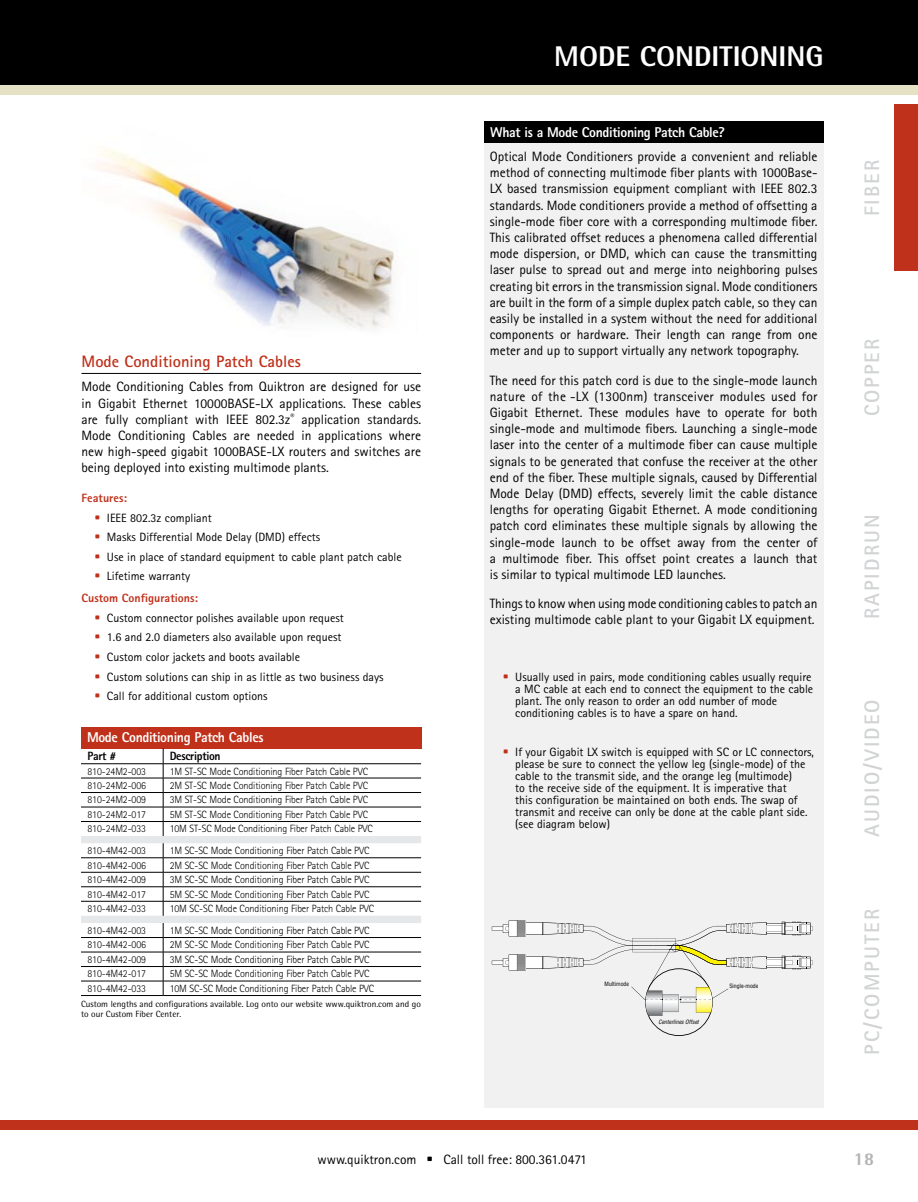
<style>
.page{position:relative;width:918px;height:1202px;background:#fff}
.page>*{position:absolute;margin:0;border:0;box-sizing:border-box;transform-origin:0 0}
.t1{font:800 28.5px "Rotis Semi Sans Std";color:#fff}
.t2{font:700 21px "Rotis Sans Serif Std";letter-spacing:.1em;color:#d1d3d4}
.t3{font:800 18px "Rotis Semi Sans Std";color:#b2b4b6}
.t4{font:700 16.5px "Rotis Sans Serif Std";color:#bf311a}
.t5{font:800 14.25px "Rotis Sans Serif Std";letter-spacing:-.025em;color:#fff}
.t6{font:13.5px/16.2px "Rotis Sans Serif Std";color:#000;text-align:justify}
.t7{font:12px/12px "Rotis Sans Serif Std";color:#000}
.t8{font:800 12px/21.9px "Rotis Sans Serif Std";color:#bf311a;text-align:center}
.t9{font:800 12px "Rotis Sans Serif Std";letter-spacing:-.025em;color:#000}
.t10{font:300 10.5px "Rotis Sans Serif Std";letter-spacing:-.01em;color:#000}
.t11{font:9px/10.8px "Rotis Semi Sans Std";color:#000}
.t12{font:condensed 5.85px "Helvetica";color:#000}
.t13{font:italic condensed 5.85px "Helvetica";color:#000}
.s1{font-family:"Bureau Agency";color:#bf311a}
.s2{font-family:"Bureau Agency";font-weight:400}
.s3{font-weight:400;color:#000}
.s4{font-family:"Bureau Agency"}
</style>
<div class="page">
<div style="left:0;top:1120px;width:918px;height:9px;background:#bf311a"></div>
<div style="left:0;top:0;width:918px;height:85px;background:#000"></div>
<div style="left:0;top:85px;width:918px;height:9px;background:#e4e1c5"></div>
<div style="left:894px;top:105px;width:24px;height:166px;background:#bf311a"></div>
<img style="left:97px;top:149px;width:298px;height:180px">
<hr style="left:81px;top:373px;width:340px;height:1px;background:#000">
<div style="left:81px;top:726px;width:340px;height:22px;background:#bf311a"></div>
<hr style="left:163px;top:995px;width:258px;height:1px;background:#000">
<svg style="left:81px;top:748px;width:340px;height:247px"></svg>
<hr style="left:81px;top:995px;width:82px;height:1px;background:#000">
<div style="left:484px;top:122px;width:340px;height:985px;background:#f1f1f2"></div>
<div style="left:484px;top:122px;width:340px;height:21px;background:#000"></div>
<svg style="left:492px;top:920px;width:321px;height:116px"></svg>
<p class="t4" style="left:82px;top:350px;width:221px">Mode Conditioning Patch Cables</p>
<p class="t6" style="left:81px;top:379px;width:341px">Mode Conditioning Cables from Quiktron are designed for use in Gigabit Ethernet 10000BASE-LX applications. These cables are fully compliant with IEEE 802.3z<sup>®</sup> application standards.<br>Mode Conditioning Cables are needed in applications where new high-speed gigabit 1000BASE-LX routers and switches are being deployed into existing multimode plants.</p>
<p class="t8" style="left:81px;top:487px;width:47px">Features:</p>
<p class="t7" style="left:95px;top:511px;width:118px"><span class="s1">•</span> IEEE 802.3z compliant</p>
<p class="t7" style="left:95px;top:531px;width:227px"><span class="s1">•</span> Masks Differential Mode Delay (DMD) effects</p>
<p class="t7" style="left:95px;top:550px;width:308px"><span class="s1">•</span> Use in place of standard equipment to cable plant patch cable</p>
<p class="t8" style="left:81px;top:565px;width:118px"><span class="s2">•</span> <span class="s3">Lifetime warranty<br></span>Custom Configurations:</p>
<p class="t7" style="left:95px;top:611px;width:250px"><span class="s1">•</span> Custom connector polishes available upon request</p>
<p class="t7" style="left:95px;top:631px;width:248px"><span class="s1">•</span> 1.6 and 2.0 diameters also available upon request</p>
<p class="t7" style="left:95px;top:651px;width:207px"><span class="s1">•</span> Custom color jackets and boots available</p>
<p class="t7" style="left:95px;top:670px;width:290px"><span class="s1">•</span> Custom solutions can ship in as little as two business days</p>
<p class="t7" style="left:95px;top:690px;width:174px"><span class="s1">•</span> Call for additional custom options</p>
<p class="t5" style="left:87px;top:728px;width:178px">Mode Conditioning Patch Cables</p>
<p class="t9" style="left:88px;top:748px;width:31px">Part #</p>
<p class="t9" style="left:170px;top:748px;width:52px">Description</p>
<p class="t10" style="left:88px;top:765px;width:60px">810-24M2-003</p>
<p class="t10" style="left:170px;top:765px;width:200px">1M ST-SC Mode Conditioning Fiber Patch Cable PVC</p>
<p class="t10" style="left:88px;top:779px;width:60px">810-24M2-006</p>
<p class="t10" style="left:170px;top:779px;width:200px">2M ST-SC Mode Conditioning Fiber Patch Cable PVC</p>
<p class="t10" style="left:88px;top:793px;width:60px">810-24M2-009</p>
<p class="t10" style="left:170px;top:793px;width:200px">3M ST-SC Mode Conditioning Fiber Patch Cable PVC</p>
<p class="t10" style="left:88px;top:808px;width:60px">810-24M2-017</p>
<p class="t10" style="left:170px;top:808px;width:200px">5M ST-SC Mode Conditioning Fiber Patch Cable PVC</p>
<p class="t10" style="left:88px;top:822px;width:60px">810-24M2-033</p>
<p class="t10" style="left:170px;top:822px;width:205px">10M ST-SC Mode Conditioning Fiber Patch Cable PVC</p>
<p class="t10" style="left:88px;top:844px;width:60px">810-4M42-003</p>
<p class="t10" style="left:170px;top:844px;width:201px">1M SC-SC Mode Conditioning Fiber Patch Cable PVC</p>
<p class="t10" style="left:88px;top:859px;width:60px">810-4M42-006</p>
<p class="t10" style="left:170px;top:859px;width:201px">2M SC-SC Mode Conditioning Fiber Patch Cable PVC</p>
<p class="t10" style="left:88px;top:873px;width:60px">810-4M42-009</p>
<p class="t10" style="left:170px;top:873px;width:201px">3M SC-SC Mode Conditioning Fiber Patch Cable PVC</p>
<p class="t10" style="left:88px;top:888px;width:60px">810-4M42-017</p>
<p class="t10" style="left:170px;top:888px;width:201px">5M SC-SC Mode Conditioning Fiber Patch Cable PVC</p>
<p class="t10" style="left:88px;top:902px;width:60px">810-4M42-033</p>
<p class="t10" style="left:170px;top:902px;width:206px">10M SC-SC Mode Conditioning Fiber Patch Cable PVC</p>
<p class="t10" style="left:88px;top:924px;width:60px">810-4M42-003</p>
<p class="t10" style="left:170px;top:924px;width:201px">1M SC-SC Mode Conditioning Fiber Patch Cable PVC</p>
<p class="t10" style="left:88px;top:938px;width:60px">810-4M42-006</p>
<p class="t10" style="left:170px;top:938px;width:201px">2M SC-SC Mode Conditioning Fiber Patch Cable PVC</p>
<p class="t10" style="left:88px;top:953px;width:60px">810-4M42-009</p>
<p class="t10" style="left:170px;top:953px;width:201px">3M SC-SC Mode Conditioning Fiber Patch Cable PVC</p>
<p class="t10" style="left:88px;top:967px;width:60px">810-4M42-017</p>
<p class="t10" style="left:170px;top:967px;width:201px">5M SC-SC Mode Conditioning Fiber Patch Cable PVC</p>
<p class="t10" style="left:88px;top:982px;width:60px">810-4M42-033</p>
<p class="t10" style="left:170px;top:982px;width:206px">10M SC-SC Mode Conditioning Fiber Patch Cable PVC</p>
<p class="t11" style="left:81px;top:998px;width:341px">Custom lengths and configurations available. Log onto our website www.quiktron.com and go to our Custom Fiber Center.</p>
<h1 class="t1" style="left:554px;top:38px;width:271px">MODE CONDITIONING</h1>
<p class="t5" style="left:490px;top:123px;width:236px">What is a Mode Conditioning Patch Cable?</p>
<p class="t6" style="left:490px;top:148px;width:329px">Optical Mode Conditioners provide a convenient and reliable method of connecting multimode fiber plants with 1000Base-LX based transmission equipment compliant with IEEE 802.3 standards. Mode conditioners provide a method of offsetting a single-mode fiber core with a corresponding multimode fiber.<br>This calibrated offset reduces a phenomena called differential mode dispersion, or DMD, which can cause the transmitting laser pulse to spread out and merge into neighboring pulses creating bit errors in the transmission signal. Mode conditioners are built in the form of a simple duplex patch cable, so they can easily be installed in a system without the need for additional components or hardware. Their length can range from one meter and up to support virtually any network topography.</p>
<p class="t6" style="left:490px;top:372px;width:329px">The need for this patch cord is due to the single-mode launch nature of the -LX (1300nm) transceiver modules used for Gigabit Ethernet. These modules have to operate for both single-mode and multimode fibers. Launching a single-mode laser into the center of a multimode fiber can cause multiple signals to be generated that confuse the receiver at the other end of the fiber. These multiple signals, caused by Differential Mode Delay (DMD) effects, severely limit the cable distance lengths for operating Gigabit Ethernet. A mode conditioning patch cord eliminates these multiple signals by allowing the single-mode launch to be offset away from the center of a multimode fiber. This offset point creates a launch that is similar to typical multimode LED launches.</p>
<p class="t6" style="left:490px;top:595px;width:329px">Things to know when using mode conditioning cables to patch an existing multimode cable plant to your Gigabit LX equipment.</p>
<p class="t7" style="left:515px;top:670px;width:300px;text-indent:-12px"><span class="s1">•</span> Usually used in pairs, mode conditioning cables usually require a MC cable at each end to connect the equipment to the cable plant. The only reason to order an odd number of mode conditioning cables is to have a spare on hand.</p>
<p class="t7" style="left:515px;top:745px;width:300px;text-indent:-12px"><span class="s1">•</span> If your Gigabit LX switch is equipped with SC or LC connectors, please be sure to connect the yellow leg (single-mode) of the cable to the transmit side, and the orange leg (multimode)<br>to the receive side of the equipment. It is imperative that<br>this configuration be maintained on both ends. The swap of transmit and receive can only be done at the cable plant side. (see diagram below)</p>
<p class="t12" style="left:605px;top:980px;width:26px">Multimode</p>
<p class="t12" style="left:729px;top:982px;width:30px">Single-mode</p>
<p class="t13" style="left:658px;top:1018px;width:42px">Centerlines Offset</p>
<h2 class="t2" style="left:859px;top:216px;width:58px;rotate:-90deg">FIBER</h2>
<h2 class="t2" style="left:859px;top:416px;width:79px;rotate:-90deg">COPPER</h2>
<h2 class="t2" style="left:859px;top:619px;width:106px;rotate:-90deg">RAPIDRUN</h2>
<h2 class="t2" style="left:859px;top:837px;width:139px;rotate:-90deg">AUDIO/VIDEO</h2>
<h2 class="t2" style="left:859px;top:1054px;width:147px;rotate:-90deg">PC/COMPUTER</h2>
<p class="t6" style="left:318px;top:1151px;width:271px">www.quiktron.com <span class="s4">•</span> Call toll free: 800.361.0471</p>
<h3 class="t3" style="left:854px;top:1147px;width:22px">18</h3>
</div>
